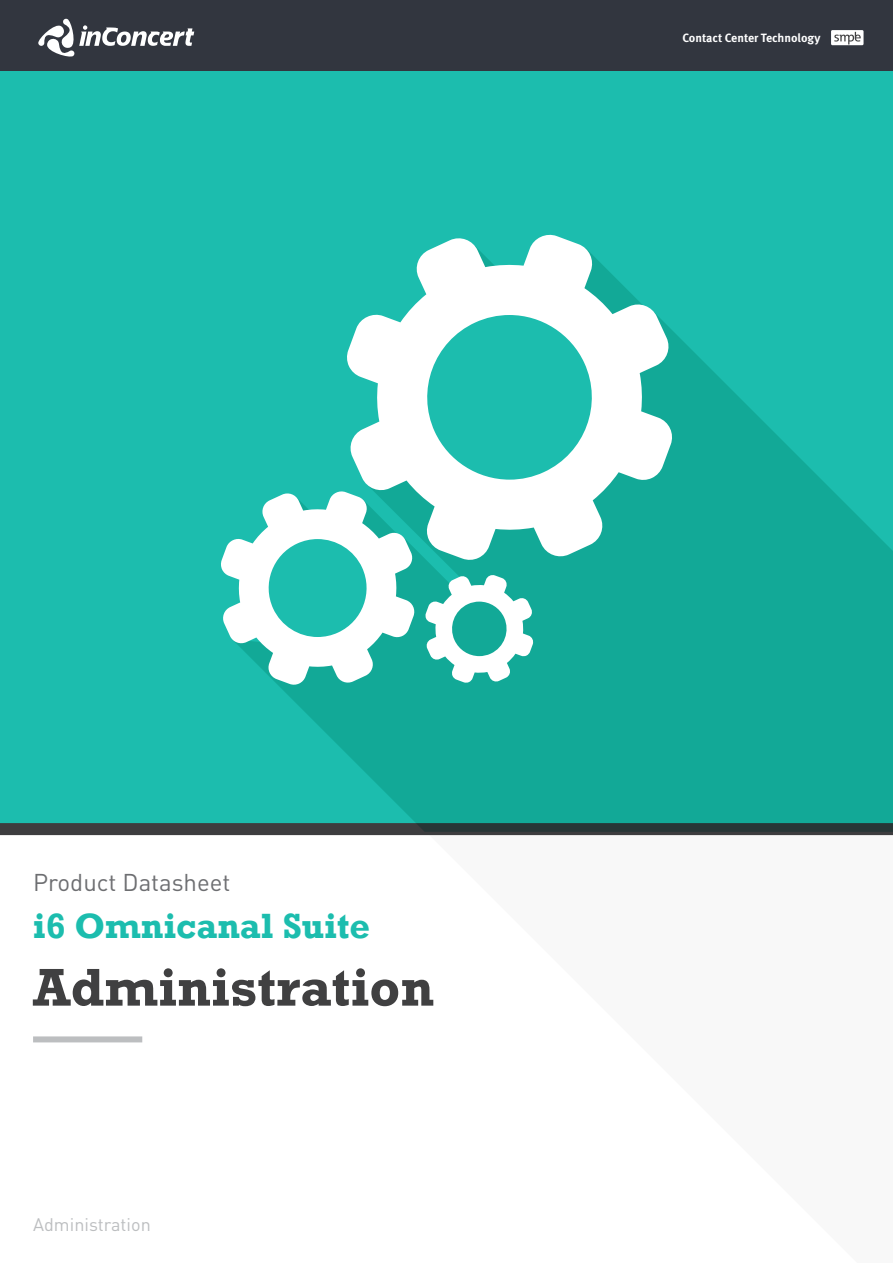
<style>
.page{position:relative;width:893px;height:1263px;background:#fff}
.page>*{position:absolute;margin:0;border:0;box-sizing:border-box;transform-origin:0 0}
.t1{font:700 54px "Rockwell";color:#404041}
.t2{font:700 36px "Rockwell";color:#1cbdae}
.t3{font:24px "DIN Pro";color:#6d6e71}
.t4{font:18px "DIN Pro";color:#bcbec0}
.t5{font:700 12px "Meta Pro";color:#fff}
</style>
<div class="page">
<div style="left:0;top:49px;width:893px;height:781px;background:#1cbdae"></div>
<div style="left:33px;top:1036px;width:109px;height:6px;background:#bcbec0"></div>
<div style="left:0;top:0;width:893px;height:70px;background:#32363f"></div>
<svg style="left:38px;top:18px;width:156px;height:39px"></svg>
<div style="left:831px;top:30px;width:32px;height:15px;background:#fff"></div>
<svg style="left:834px;top:32px;width:27px;height:13px"></svg>
<div style="left:0;top:823px;width:893px;height:12px;background:#3d3d3f"></div>
<svg style="left:232px;top:333px;width:661px;height:499px;fill:#12a997"></svg>
<svg style="left:221px;top:490px;width:195px;height:195px"></svg>
<svg style="left:425px;top:574px;width:109px;height:109px;background:#82d1c8"></svg>
<svg style="left:346px;top:234px;width:329px;height:326px"></svg>
<p class="t5" style="left:682px;top:30px;width:139px">Contact Center Technology</p>
<h3 class="t3" style="left:33px;top:866px;width:199px">Product Datasheet</h3>
<h2 class="t2" style="left:33px;top:904px;width:339px">i6 Omnicanal Suite</h2>
<h1 class="t1" style="left:33px;top:955px;width:403px">Administration</h1>
<h3 class="t4" style="left:33px;top:1212px;width:119px">Administration</h3>
</div>
